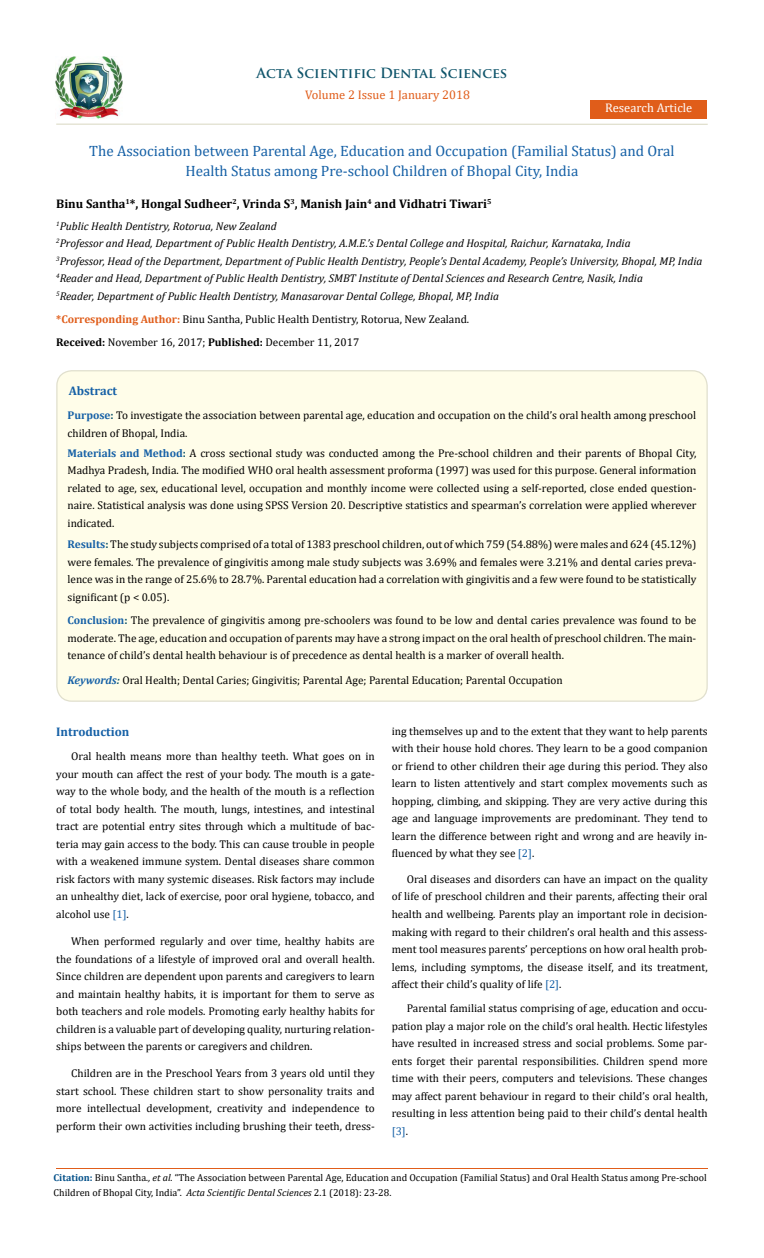
<style>
.page{position:relative;width:764px;height:1258px;background:#fff}
.page>*{position:absolute;margin:0;border:0;box-sizing:border-box;transform-origin:0 0}
.t1{font:15px/20px "Cambria";color:#1560a6;text-align:center}
.t2{font:700 13.75px "Trajan Pro";color:#0e546a}
.t3{font:700 12.5px "Cambria";color:#000}
.t4{font:12.5px "Cambria";color:#e05d1a}
.t5{font:700 12.5px "Cambria";color:#1560a6}
.t6{font:12.5px "Cambria";color:#fff}
.t7{font:11.25px/17.5px "Cambria";color:#000;text-align:justify}
.t8{font:italic 11.25px/17.5px "Cambria";color:#000}
.t9{font:10px/15px "Cambria";color:#000}
.s1{font-weight:700;color:#e05d1a}
.s2{font-weight:700}
.s3{font-weight:700;color:#1560a6}
.s4{font-weight:700;color:#0e546a}
.s5{font-weight:700;font-style:italic;color:#1560a6}
.s6{font-weight:700;font-style:italic;color:#0e546a}
.s7{color:#1560a6}
.s8{font-weight:700;color:#035089}
.s9{font-style:italic}
</style>
<div class="page">
<img style="left:56px;top:57px;width:66px;height:61px">
<div style="left:590px;top:100px;width:117px;height:19px;background:#e05d1a"></div>
<div style="left:57px;top:371px;width:650px;height:330px;background:#fffde9;border-radius:15px"></div>
<hr style="left:56px;top:1168px;width:651px;height:1px;background:#e05d1a">
<hr style="left:56px;top:123px;width:651px;height:2px;background:#e0dfcd">
<p class="t2" style="left:256px;top:64px;width:252px">Acta Scientific Dental Sciences</p>
<p class="t4" style="left:305px;top:88px;width:166px">Volume 2 Issue 1 January 2018</p>
<p class="t6" style="left:605px;top:101px;width:89px">Research Article</p>
<h1 class="t1" style="left:89px;top:141px;width:587px">The Association between Parental Age, Education and Occupation (Familial Status) and Oral<br>Health Status among Pre-school Children of Bhopal City, India</h1>
<p class="t3" style="left:56px;top:195px;width:437px">Binu Santha<sup>1</sup>*, Hongal Sudheer<sup>2</sup>, Vrinda S<sup>3</sup>, Manish Jain<sup>4</sup> and Vidhatri Tiwari<sup>5</sup></p>
<p class="t8" style="left:56px;top:217px;width:647px"><sup>1</sup>Public Health Dentistry, Rotorua, New Zealand<br><sup>2</sup>Professor and Head, Department of Public Health Dentistry, A.M.E.’s Dental College and Hospital, Raichur, Karnataka, India<br><sup>3</sup>Professor, Head of the Department, Department of Public Health Dentistry, People’s Dental Academy, People’s University, Bhopal, MP, India <sup>4</sup>Reader and Head, Department of Public Health Dentistry, SMBT Institute of Dental Sciences and Research Centre, Nasik, India<br><sup>5</sup>Reader, Department of Public Health Dentistry, Manasarovar Dental College, Bhopal, MP, India</p>
<p class="t7" style="left:56px;top:310px;width:414px"><span class="s1">*Corresponding Author:</span> Binu Santha, Public Health Dentistry, Rotorua, New Zealand.</p>
<p class="t7" style="left:56px;top:333px;width:304px"><span class="s2">Received:</span> November 16, 2017; <span class="s2">Published:</span> December 11, 2017</p>
<p class="t5" style="left:69px;top:382px;width:50px">Abstract</p>
<p class="t7" style="left:68px;top:406px;width:630px"><span class="s3">Purpose</span><span class="s4">:</span> To investigate the association between parental age, education and occupation on the child’s oral health among preschool children of Bhopal, India.</p>
<p class="t7" style="left:68px;top:444px;width:630px"><span class="s3">Materials and Method</span><span class="s4">:</span> A cross sectional study was conducted among the Pre-school children and their parents of Bhopal City, Madhya Pradesh, India. The modified WHO oral health assessment proforma (1997) was used for this purpose. General information related to age, sex, educational level, occupation and monthly income were collected using a self-reported, close ended question&shy;naire. Statistical analysis was done using SPSS Version 20. Descriptive statistics and spearman’s correlation were applied wherever indicated.</p>
<p class="t7" style="left:67px;top:536px;width:630px"><span class="s3">Results</span><span class="s4">:</span> The study subjects comprised of a total of 1383 preschool children, out of which 759 (54.88%) were males and 624 (45.12%) were females. The prevalence of gingivitis among male study subjects was 3.69% and females were 3.21% and dental caries preva&shy;lence was in the range of 25.6% to 28.7%. Parental education had a correlation with gingivitis and a few were found to be statistically significant (p &lt; 0.05).</p>
<p class="t7" style="left:67px;top:611px;width:630px"><span class="s3">Conclusion</span><span class="s4">:</span> The prevalence of gingivitis among pre-schoolers was found to be low and dental caries prevalence was found to be moderate. The age, education and occupation of parents may have a strong impact on the oral health of preschool children. The main&shy;tenance of child’s dental health behaviour is of precedence as dental health is a marker of overall health.</p>
<p class="t7" style="left:67px;top:671px;width:497px"><span class="s5">Keywords</span><span class="s6">:</span> Oral Health; Dental Caries; Gingivitis; Parental Age; Parental Education; Parental Occupation</p>
<p class="t7" style="left:392px;top:722px;width:317px">ing themselves up and to the extent that they want to help parents with their house hold chores. They learn to be a good companion or friend to other children their age during this period. They also learn to listen attentively and start complex movements such as hopping, climbing, and skipping. They are very active during this age and language improvements are predominant. They tend to learn the difference between right and wrong and are heavily in&shy;fluenced by what they see <span class="s7">[2]</span>.</p>
<p class="t7" style="left:392px;top:870px;width:317px;text-indent:15px">Oral diseases and disorders can have an impact on the quality of life of preschool children and their parents, affecting their oral health and wellbeing. Parents play an important role in decision&shy;making with regard to their children’s oral health and this assess&shy;ment tool measures parents’ perceptions on how oral health prob&shy;lems, including symptoms, the disease itself, and its treatment, affect their child’s quality of life <span class="s7">[2]</span>.</p>
<p class="t7" style="left:392px;top:999px;width:317px;text-indent:15px">Parental familial status comprising of age, education and occu&shy;pation play a major role on the child’s oral health. Hectic lifestyles have resulted in increased stress and social problems. Some par&shy;ents forget their parental responsibilities. Children spend more time with their peers, computers and televisions. These changes may affect parent behaviour in regard to their child’s oral health, resulting in less attention being paid to their child’s dental health <span class="s7">[3]</span>.</p>
<p class="t9" style="left:54px;top:1170px;width:655px"><span class="s8">Citation:</span> Binu Santha<span class="s9">., et al.</span> “The Association between Parental Age, Education and Occupation (Familial Status) and Oral Health Status among Pre-school<br>Children of Bhopal City, India”. <span class="s9">Acta Scientific Dental Sciences</span> 2.1 (2018): 23-28.</p>
<p class="t5" style="left:56px;top:722px;width:75px">Introduction</p>
<p class="t7" style="left:56px;top:747px;width:320px;text-indent:15px">Oral health means more than healthy teeth. What goes on in your mouth can affect the rest of your body. The mouth is a gate&shy;way to the whole body, and the health of the mouth is a reflection of total body health. The mouth, lungs, intestines, and intestinal tract are potential entry sites through which a multitude of bac&shy;teria may gain access to the body. This can cause trouble in people with a weakened immune system. Dental diseases share common risk factors with many systemic diseases. Risk factors may include an unhealthy diet, lack of exercise, poor oral hygiene, tobacco, and alcohol use <span class="s7">[1]</span>.</p>
<p class="t7" style="left:56px;top:932px;width:320px;text-indent:15px">When performed regularly and over time, healthy habits are the foundations of a lifestyle of improved oral and overall health.<br>Since children are dependent upon parents and caregivers to learn and maintain healthy habits, it is important for them to serve as both teachers and role models. Promoting early healthy habits for children is a valuable part of developing quality, nurturing relation&shy;ships between the parents or caregivers and children.</p>
<p class="t7" style="left:56px;top:1064px;width:320px;text-indent:15px">Children are in the Preschool Years from 3 years old until they start school. These children start to show personality traits and more intellectual development, creativity and independence to perform their own activities including brushing their teeth, dress-</p>
</div>
